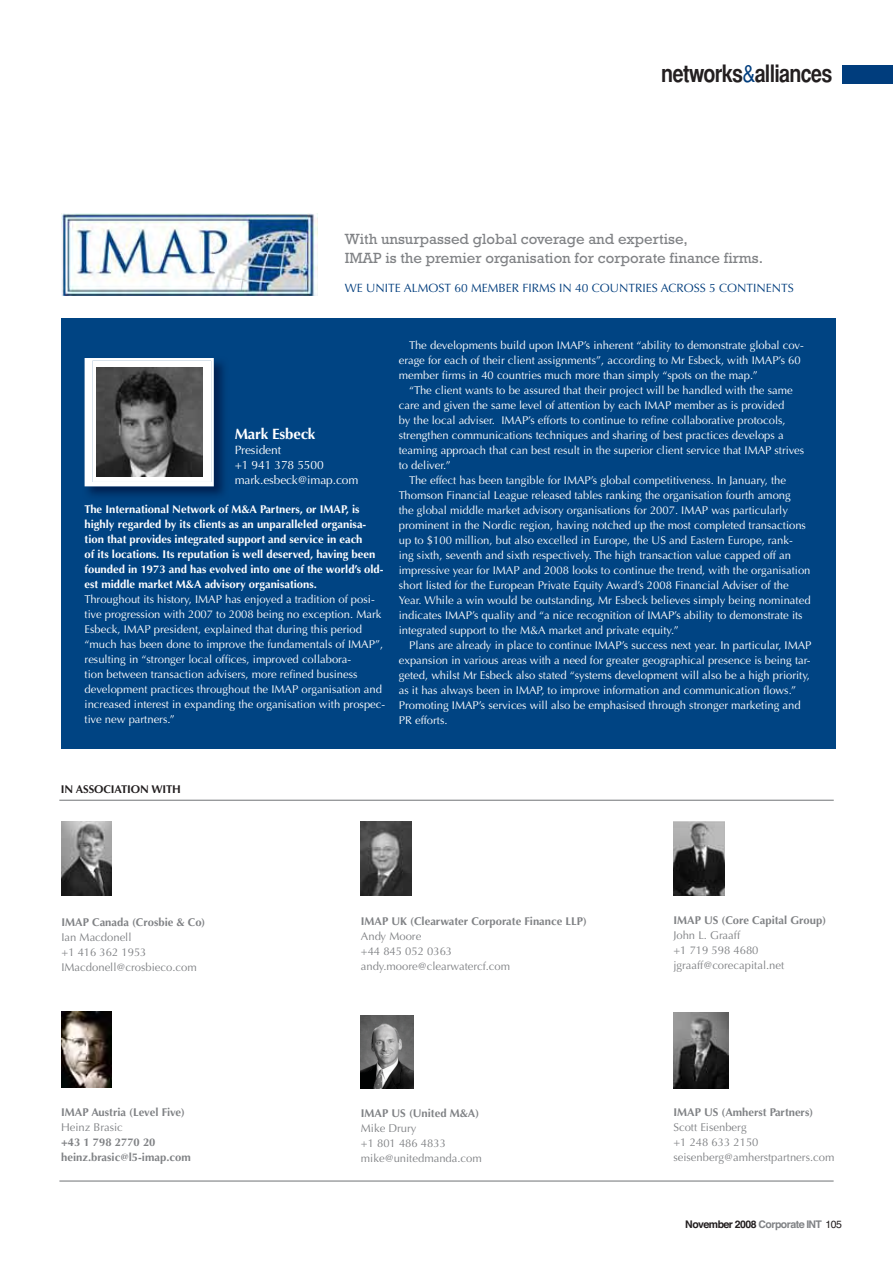
<style>
.page{position:relative;width:893px;height:1263px;background:#fff}
.page>*{position:absolute;margin:0;border:0;box-sizing:border-box;transform-origin:0 0}
.t1{font:24px "Helvetica CY Bold";letter-spacing:-.03em;color:#231f20}
.t2{font:15px/19.5px "Rockwell";color:#808285}
.t3{font:700 15px "Optima";letter-spacing:-.01em;color:#fff}
.t4{font:12px "Optima";color:#003d7d}
.t5{font:12px/15px "Optima";letter-spacing:-.01em;color:#fff}
.t6{font:11.25px/15px "Optima";color:#fff}
.t7{font:700 11.25px/15px "Optima";color:#fff}
.t8{font:11.25px/15px "Optima";color:#808285}
.t9{font:700 11.25px/15px "Optima";color:#808285}
.t10{font:700 11.25px "Optima";letter-spacing:-.01em;color:#231f20}
.t11{font:700 10.5px "Helvetica";letter-spacing:-.05em;color:#231f20}
.s1{font-family:"Helvetica CY Plain";color:#003d7d}
.s2{color:#808285}
.s3{font-weight:400}
</style>
<div class="page">
<div style="left:842px;top:66px;width:50px;height:18px;background:#003d7d"></div>
<div style="left:61px;top:318px;width:774px;height:430px;background:#004483"></div>
<img style="left:84px;top:358px;width:141px;height:138px">
<svg style="left:85px;top:358px;width:129px;height:128px;background:#f3f4f5"></svg>
<hr style="left:59px;top:800px;width:774px;height:1px;background:#808285">
<hr style="left:59px;top:1180px;width:774px;height:2px;background:#808285">
<img style="left:61px;top:213px;width:256px;height:82px">
<img style="left:96px;top:368px;width:106px;height:109px">
<img style="left:61px;top:1011px;width:51px;height:76px">
<img style="left:361px;top:1015px;width:52px;height:74px">
<img style="left:673px;top:1012px;width:55px;height:77px">
<img style="left:61px;top:821px;width:51px;height:74px">
<img style="left:361px;top:821px;width:50px;height:74px">
<img style="left:673px;top:821px;width:51px;height:74px">
<h1 class="t1" style="left:661px;top:60px;width:173px">networks<span class="s1">&amp;</span>alliances</h1>
<h2 class="t2" style="left:345px;top:230px;width:420px">With unsurpassed global coverage and expertise,<br>IMAP is the premier organisation for corporate finance firms.</h2>
<p class="t4" style="left:345px;top:283px;width:450px">WE UNITE ALMOST 60 MEMBER FIRMS IN 40 COUNTRIES ACROSS 5 CONTINENTS</p>
<h2 class="t3" style="left:235px;top:427px;width:82px">Mark Esbeck</h2>
<p class="t5" style="left:235px;top:443px;width:125px">President<br>+1 941 378 5500 mark.esbeck@imap.com</p>
<p class="t7" style="left:85px;top:503px;width:300px">The International Network of M&amp;A Partners, or IMAP, is highly regarded by its clients as an unparalleled organisa&shy;tion that provides integrated support and service in each<br>of its locations. Its reputation is well deserved, having been founded in 1973 and has evolved into one of the world’s old&shy;est middle market M&amp;A advisory organisations.</p>
<p class="t6" style="left:85px;top:593px;width:302px">Throughout its history, IMAP has enjoyed a tradition of posi&shy;tive progression with 2007 to 2008 being no exception. Mark Esbeck, IMAP president, explained that during this period “much has been done to improve the fundamentals of IMAP”, resulting in “stronger local offices, improved collabora-<br>tion between transaction advisers, more refined business development practices throughout the IMAP organisation and increased interest in expanding the organisation with prospec&shy;tive new partners.”</p>
<p class="t6" style="left:399px;top:339px;width:406px;text-indent:10px">The developments build upon IMAP’s inherent “ability to demonstrate global cov&shy;erage for each of their client assignments”, according to Mr Esbeck, with IMAP’s 60 member firms in 40 countries much more than simply “spots on the map.”</p>
<p class="t6" style="left:409px;top:384px;width:385px">“The client wants to be assured that their project will be handled with the same</p>
<p class="t6" style="left:399px;top:399px;width:387px">care and given the same level of attention by each IMAP member as is provided</p>
<p class="t6" style="left:399px;top:414px;width:388px">by the local adviser. IMAP’s efforts to continue to refine collaborative protocols,</p>
<p class="t6" style="left:399px;top:429px;width:386px">strengthen communications techniques and sharing of best practices develops a</p>
<p class="t6" style="left:399px;top:444px;width:407px">teaming approach that can best result in the superior client service that IMAP strives</p>
<p class="t6" style="left:399px;top:459px;width:53px">to deliver.”</p>
<p class="t6" style="left:409px;top:474px;width:378px">The effect has been tangible for IMAP’s global competitiveness. In January, the</p>
<p class="t6" style="left:399px;top:489px;width:393px">Thomson Financial League released tables ranking the organisation fourth among</p>
<p class="t6" style="left:399px;top:504px;width:391px">the global middle market advisory organisations for 2007. IMAP was particularly</p>
<p class="t6" style="left:399px;top:519px;width:409px">prominent in the Nordic region, having notched up the most completed transactions</p>
<p class="t6" style="left:399px;top:534px;width:395px">up to $100 million, but also excelled in Europe, the US and Eastern Europe, rank-</p>
<p class="t6" style="left:399px;top:549px;width:393px">ing sixth, seventh and sixth respectively. The high transaction value capped off an</p>
<p class="t6" style="left:399px;top:564px;width:413px">impressive year for IMAP and 2008 looks to continue the trend, with the organisation</p>
<p class="t6" style="left:399px;top:579px;width:391px">short listed for the European Private Equity Award’s 2008 Financial Adviser of the</p>
<p class="t6" style="left:399px;top:594px;width:413px">Year. While a win would be outstanding, Mr Esbeck believes simply being nominated</p>
<p class="t6" style="left:399px;top:609px;width:405px">indicates IMAP’s quality and “a nice recognition of IMAP’s ability to demonstrate its</p>
<p class="t6" style="left:399px;top:624px;width:281px">integrated support to the M&amp;A market and private equity.”</p>
<p class="t6" style="left:409px;top:639px;width:403px">Plans are already in place to continue IMAP’s success next year. In particular, IMAP</p>
<p class="t6" style="left:399px;top:654px;width:413px">expansion in various areas with a need for greater geographical presence is being tar-</p>
<p class="t6" style="left:399px;top:669px;width:413px">geted, whilst Mr Esbeck also stated “systems development will also be a high priority,</p>
<p class="t6" style="left:399px;top:684px;width:399px">as it has always been in IMAP, to improve information and communication flows.”</p>
<p class="t6" style="left:399px;top:699px;width:403px">Promoting IMAP’s services will also be emphasised through stronger marketing and</p>
<p class="t6" style="left:399px;top:714px;width:50px">PR efforts.</p>
<p class="t10" style="left:61px;top:785px;width:122px">IN ASSOCIATION WITH</p>
<p class="t9" style="left:61px;top:916px;width:145px">IMAP Canada (Crosbie &amp; Co)</p>
<p class="t8" style="left:61px;top:931px;width:137px">Ian Macdonell<br>+1 416 362 1953<br>IMacdonell@crosbieco.com</p>
<p class="t9" style="left:61px;top:1106px;width:125px">IMAP Austria (Level Five)</p>
<p class="t8" style="left:61px;top:1121px;width:63px">Heinz Brasic</p>
<p class="t9" style="left:61px;top:1136px;width:131px">+43 1 798 2770 20 heinz.brasic@l5-imap.com</p>
<p class="t9" style="left:361px;top:915px;width:227px">IMAP UK (Clearwater Corporate Finance LLP)</p>
<p class="t8" style="left:361px;top:930px;width:151px">Andy Moore<br>+44 845 052 0363 andy.moore@clearwatercf.com</p>
<p class="t9" style="left:361px;top:1106px;width:120px">IMAP US (United M&amp;A)</p>
<p class="t8" style="left:361px;top:1121px;width:122px">Mike Drury<br>+1 801 486 4833 mike@unitedmanda.com</p>
<p class="t9" style="left:673px;top:914px;width:154px">IMAP US (Core Capital Group)</p>
<p class="t8" style="left:673px;top:929px;width:112px">John L. Graaff<br>+1 719 598 4680 jgraaff@corecapital.net</p>
<p class="t9" style="left:673px;top:1106px;width:141px">IMAP US (Amherst Partners)</p>
<p class="t8" style="left:673px;top:1121px;width:162px">Scott Eisenberg<br>+1 248 633 2150 seisenberg@amherstpartners.com</p>
<p class="t11" style="left:685px;top:1220px;width:158px">November 2008 <span class="s2">Corporate INT</span> <span class="s3">105</span></p>
</div>
